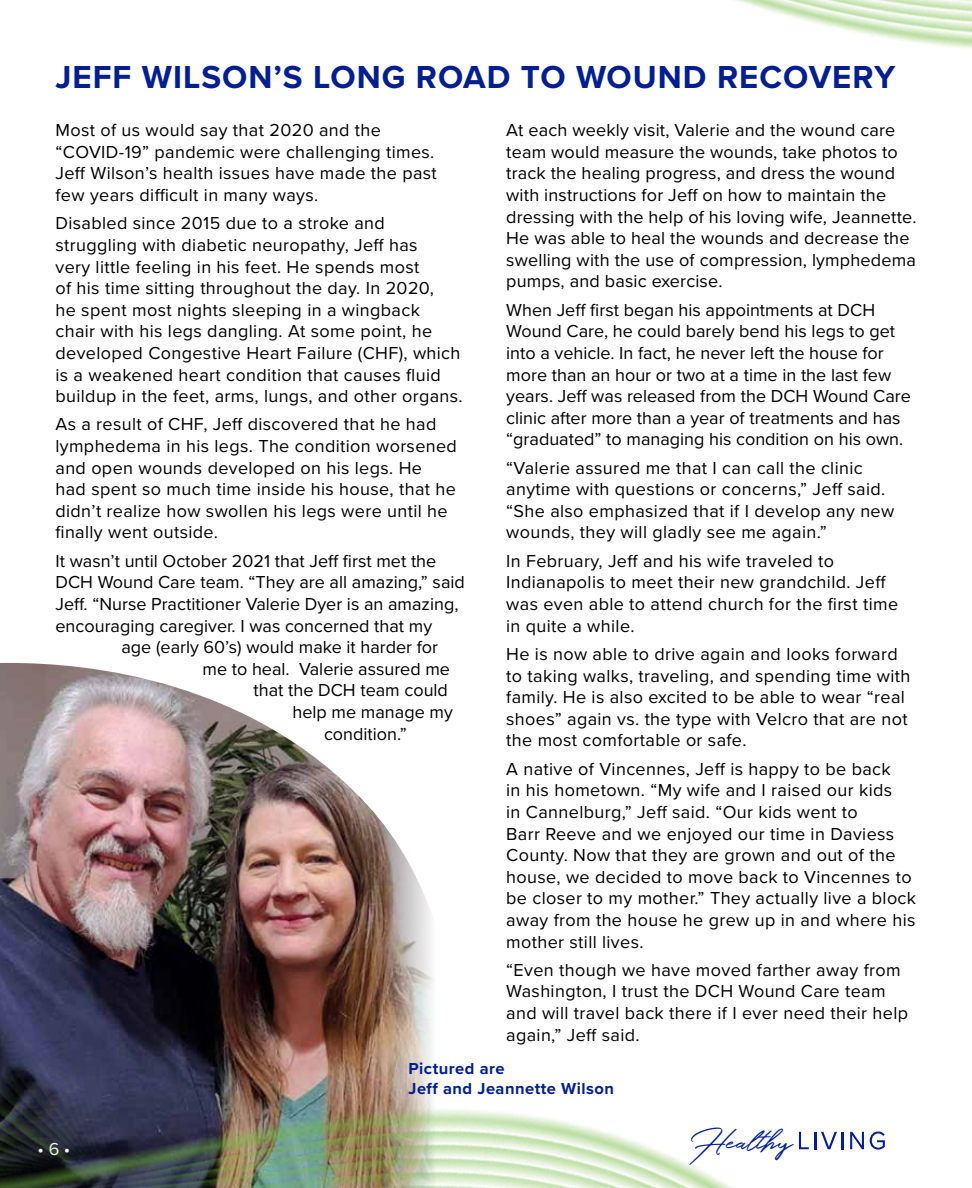
<style>
.page{position:relative;width:972px;height:1188px;background:#fff}
.page>*{position:absolute;margin:0;border:0;box-sizing:border-box;transform-origin:0 0}
.t1{font:35.1px "Holland";color:#031f8f}
.t2{font:700 33px "Proxima Nova";letter-spacing:.03em;color:#031f8f}
.t3{font:18px/21.6px "Proxima Nova";letter-spacing:.02em;color:#000}
.t4{font:18px/21.6px "Proxima Nova";color:#000}
.t5{font:18px "Proxima Nova";color:#fff}
.t6{font:700 16.5px/19.8px "Proxima Nova";letter-spacing:.03em;color:#031f8f}
</style>
<div class="page">
<img style="left:736px;top:0;width:236px;height:49px">
<svg style="left:799px;top:1132px;width:45px;height:17px"></svg>
<svg style="left:850px;top:1132px;width:14px;height:17px"></svg>
<svg style="left:870px;top:1132px;width:15px;height:18px"></svg>
<img style="left:0;top:663px;width:433px;height:361px">
<img style="left:0;top:1024px;width:733px;height:164px">
<h2 class="t2" style="left:56px;top:52px;width:841px">JEFF WILSON’S LONG ROAD TO WOUND RECOVERY</h2>
<p class="t3" style="left:56px;top:119px;width:383px">Most of us would say that 2020 and the “COVID-19” pandemic were challenging times.<br>Jeff Wilson’s health issues have made the past few years difficult in many ways.</p>
<p class="t3" style="left:56px;top:212px;width:409px">Disabled since 2015 due to a stroke and struggling with diabetic neuropathy, Jeff has<br>very little feeling in his feet. He spends most<br>of his time sitting throughout the day. In 2020,<br>he spent most nights sleeping in a wingback chair with his legs dangling. At some point, he developed Congestive Heart Failure (CHF), which is a weakened heart condition that causes fluid buildup in the feet, arms, lungs, and other organs.</p>
<p class="t3" style="left:56px;top:413px;width:403px">As a result of CHF, Jeff discovered that he had lymphedema in his legs. The condition worsened and open wounds developed on his legs. He had spent so much time inside his house, that he didn’t realize how swollen his legs were until he finally went outside.</p>
<p class="t4" style="left:56px;top:549px;width:411px">It wasn’t until October 2021 that Jeff first met the DCH Wound Care team. “They are all amazing,” said Jeff. “Nurse Practitioner Valerie Dyer is an amazing, encouraging caregiver. I was concerned that my</p>
<p class="t4" style="left:122px;top:636px;width:318px">age (early 60’s) would make it harder for</p>
<p class="t4" style="left:203px;top:657px;width:249px">me to heal. Valerie assured me</p>
<p class="t4" style="left:254px;top:679px;width:196px">that the DCH team could</p>
<p class="t4" style="left:293px;top:700px;width:162px">help me manage my</p>
<p class="t4" style="left:324px;top:722px;width:84px">condition.”</p>
<p class="t3" style="left:506px;top:119px;width:412px">At each weekly visit, Valerie and the wound care team would measure the wounds, take photos to track the healing progress, and dress the wound with instructions for Jeff on how to maintain the dressing with the help of his loving wife, Jeannette.<br>He was able to heal the wounds and decrease the swelling with the use of compression, lymphedema pumps, and basic exercise.</p>
<p class="t4" style="left:506px;top:298px;width:406px">When Jeff first began his appointments at DCH Wound Care, he could barely bend his legs to get into a vehicle. In fact, he never left the house for more than an hour or two at a time in the last few years. Jeff was released from the DCH Wound Care clinic after more than a year of treatments and has “graduated” to managing his condition on his own.</p>
<p class="t3" style="left:506px;top:456px;width:390px">“Valerie assured me that I can call the clinic anytime with questions or concerns,” Jeff said. “She also emphasized that if I develop any new wounds, they will gladly see me again.”</p>
<p class="t3" style="left:506px;top:549px;width:393px">In February, Jeff and his wife traveled to Indianapolis to meet their new grandchild. Jeff was even able to attend church for the first time in quite a while.</p>
<p class="t3" style="left:506px;top:642px;width:406px">He is now able to drive again and looks forward to taking walks, traveling, and spending time with family. He is also excited to be able to wear “real shoes” again vs. the type with Velcro that are not the most comfortable or safe.</p>
<p class="t3" style="left:506px;top:757px;width:411px">A native of Vincennes, Jeff is happy to be back<br>in his hometown. “My wife and I raised our kids<br>in Cannelburg,” Jeff said. “Our kids went to<br>Barr Reeve and we enjoyed our time in Daviess County. Now that they are grown and out of the house, we decided to move back to Vincennes to be closer to my mother.” They actually live a block away from the house he grew up in and where his mother still lives.</p>
<p class="t3" style="left:506px;top:958px;width:403px">“Even though we have moved farther away from Washington, I trust the DCH Wound Care team and will travel back there if I ever need their help again,” Jeff said.</p>
<p class="t5" style="left:38px;top:1135px;width:34px">• 6 •</p>
<p class="t6" style="left:409px;top:1059px;width:207px">Pictured are<br>Jeff and Jeannette Wilson</p>
<h1 class="t1" style="left:689px;top:1115px;width:105px">Healthy</h1>
</div>
